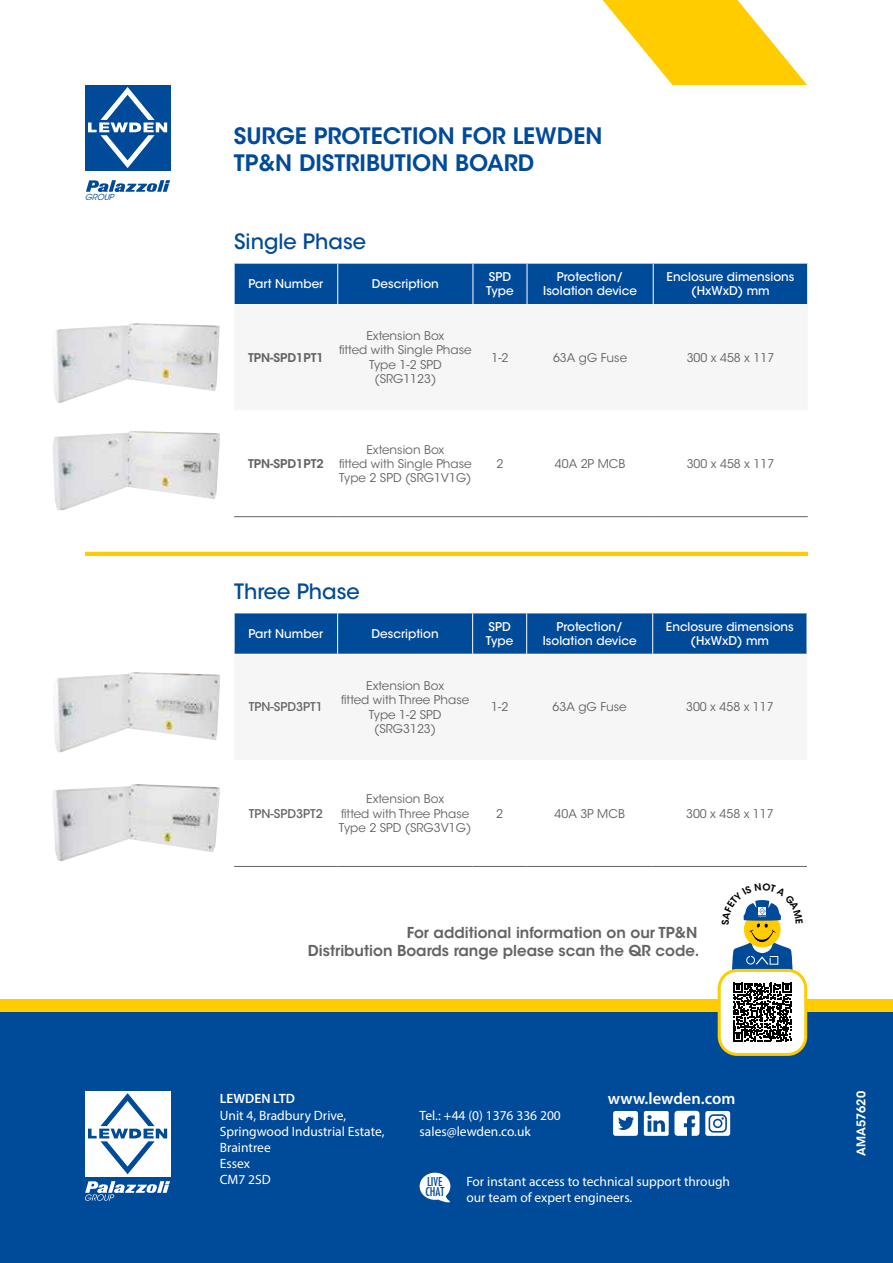
<style>
.page{position:relative;width:893px;height:1263px;background:#fff}
.page>*{position:absolute;margin:0;border:0;box-sizing:border-box;transform-origin:0 0}
.t1{font:600 22.5px/27px "ITC Avant Garde Std";color:#004a9a}
.t2{font:500 21px "ITC Avant Garde Std";color:#004a9a}
.t3{font:600 16.5px "Myriad Pro";color:#fff}
.t4{font:600 15px/18px "ITC Avant Garde Std";color:#646363;text-align:right}
.t5{font:13.5px/16.2px "Myriad Pro";color:#fff}
.t6{font:600 13.5px "Myriad Pro";color:#fff}
.t7{font:12px/14.4px "ITC Avant Garde Std";color:#646363;text-align:center}
.t8{font:500 12px/14.4px "ITC Avant Garde Std";color:#fff;text-align:center}
.t9{font:600 12px "ITC Avant Garde Std";color:#646363}
.t10{font:500 12px "ITC Avant Garde Std";color:#646363}
.t11{font:600 12px "ITC Avant Garde Std";color:#fff}
.t12{font:500 condensed 12px/10.5px "Futura LT Pro";color:#004a9a}
.t13{font:italic 8.25px "ITC Avant Garde Std";color:#004a9a}
</style>
<div class="page">
<div style="left:0;top:1009px;width:893px;height:254px;background:#004a9a"></div>
<svg style="left:86px;top:180px;width:84px;height:12px"></svg>
<div style="left:85px;top:85px;width:85px;height:85px;background:#004a9a"></div>
<svg style="left:88px;top:87px;width:79px;height:81px"></svg>
<div style="left:0;top:999px;width:893px;height:13px;background:#fc0"></div>
<svg style="left:603px;top:0;width:204px;height:85px"></svg>
<svg style="left:85px;top:1181px;width:85px;height:20px"></svg>
<div style="left:85px;top:1091px;width:85px;height:85px;background:#fff"></div>
<svg style="left:88px;top:1093px;width:79px;height:81px"></svg>
<svg style="left:420px;top:1173px;width:30px;height:30px"></svg>
<svg style="left:613px;top:1111px;width:25px;height:25px"></svg>
<svg style="left:705px;top:1111px;width:25px;height:25px"></svg>
<svg style="left:644px;top:1111px;width:55px;height:25px"></svg>
<div style="left:235px;top:264px;width:572px;height:40px;background:#004a9a"></div>
<hr style="left:337px;top:264px;width:1px;height:40px;background:#fff">
<hr style="left:473px;top:264px;width:1px;height:40px;background:#fff">
<hr style="left:527px;top:264px;width:1px;height:40px;background:#fff">
<hr style="left:653px;top:264px;width:1px;height:40px;background:#fff">
<hr style="left:234px;top:516px;width:104px;height:1px;background:#646363">
<hr style="left:338px;top:516px;width:135px;height:1px;background:#646363">
<hr style="left:473px;top:516px;width:54px;height:1px;background:#646363">
<hr style="left:527px;top:516px;width:126px;height:1px;background:#646363">
<hr style="left:653px;top:516px;width:155px;height:1px;background:#646363">
<div style="left:235px;top:613px;width:572px;height:41px;background:#004a9a"></div>
<hr style="left:337px;top:613px;width:1px;height:41px;background:#fff">
<hr style="left:472px;top:613px;width:1px;height:41px;background:#fff">
<hr style="left:526px;top:613px;width:1px;height:41px;background:#fff">
<hr style="left:652px;top:613px;width:1px;height:41px;background:#fff">
<hr style="left:234px;top:866px;width:104px;height:1px;background:#646363">
<hr style="left:338px;top:866px;width:135px;height:1px;background:#646363">
<hr style="left:473px;top:866px;width:54px;height:1px;background:#646363">
<hr style="left:527px;top:866px;width:126px;height:1px;background:#646363">
<hr style="left:653px;top:866px;width:154px;height:1px;background:#646363">
<hr style="left:85px;top:552px;width:723px;height:4px;background:#fc0">
<img style="left:53px;top:323px;width:167px;height:80px">
<img style="left:52px;top:431px;width:168px;height:79px">
<img style="left:54px;top:672px;width:166px;height:80px">
<img style="left:52px;top:784px;width:168px;height:77px">
<div style="left:719px;top:970px;width:87px;height:84px;background:#fff;border-radius:18px"></div>
<div style="left:718px;top:969px;width:89px;height:87px;border:3px solid #fc0;border-radius:18px"></div>
<svg style="left:722px;top:900px;width:81px;height:142px"></svg>
<p class="t13" style="left:85px;top:192px;width:33px">GROUP</p>
<h1 class="t1" style="left:234px;top:122px;width:370px">SURGE PROTECTION FOR LEWDEN<br>TP&amp;N DISTRIBUTION BOARD</h1>
<h2 class="t2" style="left:234px;top:229px;width:133px">Single Phase</h2>
<p class="t8" style="left:248px;top:277px;width:76px">Part Number</p>
<p class="t8" style="left:372px;top:277px;width:69px">Description</p>
<p class="t8" style="left:486px;top:270px;width:29px;text-align:left">SPD<br>Type</p>
<p class="t8" style="left:543px;top:270px;width:95px">Protection/<br>Isolation device</p>
<p class="t8" style="left:666px;top:270px;width:129px">Enclosure dimensions (HxWxD) mm</p>
<p class="t9" style="left:248px;top:350px;width:77px">TPN-SPD1PT1</p>
<p class="t7" style="left:339px;top:329px;width:134px">Extension Box<br>fitted with Single Phase<br>Type 1-2 SPD (SRG1123)</p>
<p class="t7" style="left:491px;top:350px;width:19px">1-2</p>
<p class="t7" style="left:553px;top:350px;width:76px">63A gG Fuse</p>
<p class="t7" style="left:687px;top:350px;width:89px">300 x 458 x 117</p>
<p class="t9" style="left:248px;top:456px;width:77px">TPN-SPD1PT2</p>
<p class="t7" style="left:339px;top:442px;width:134px">Extension Box<br>fitted with Single Phase<br>Type 2 SPD (SRG1V1G)</p>
<p class="t7" style="left:497px;top:457px;width:8px">2</p>
<p class="t7" style="left:555px;top:457px;width:72px">40A 2P MCB</p>
<p class="t7" style="left:687px;top:457px;width:89px">300 x 458 x 117</p>
<h2 class="t2" style="left:234px;top:578px;width:127px">Three Phase</h2>
<p class="t8" style="left:248px;top:626px;width:76px">Part Number</p>
<p class="t8" style="left:372px;top:626px;width:69px">Description</p>
<p class="t8" style="left:486px;top:619px;width:29px;text-align:left">SPD<br>Type</p>
<p class="t8" style="left:543px;top:619px;width:95px">Protection/<br>Isolation device</p>
<p class="t8" style="left:666px;top:619px;width:129px">Enclosure dimensions (HxWxD) mm</p>
<p class="t10" style="left:249px;top:700px;width:75px">TPN-SPD3PT1</p>
<p class="t7" style="left:341px;top:678px;width:130px">Extension Box<br>fitted with Three Phase<br>Type 1-2 SPD (SRG3123)</p>
<p class="t7" style="left:491px;top:700px;width:19px">1-2</p>
<p class="t7" style="left:553px;top:700px;width:76px">63A gG Fuse</p>
<p class="t7" style="left:686px;top:700px;width:89px">300 x 458 x 117</p>
<p class="t10" style="left:249px;top:806px;width:75px">TPN-SPD3PT2</p>
<p class="t7" style="left:339px;top:792px;width:134px">Extension Box<br>fitted with Three Phase<br>Type 2 SPD (SRG3V1G)</p>
<p class="t7" style="left:496px;top:806px;width:8px">2</p>
<p class="t7" style="left:554px;top:806px;width:72px">40A 3P MCB</p>
<p class="t7" style="left:686px;top:806px;width:89px">300 x 458 x 117</p>
<p class="t4" style="left:308px;top:924px;width:393px">For additional information on our TP&amp;N<br>Distribution Boards range please scan the QR code.</p>
<p class="t6" style="left:220px;top:1090px;width:77px">LEWDEN LTD</p>
<h3 class="t3" style="left:608px;top:1087px;width:129px">www.lewden.com</h3>
<p class="t5" style="left:220px;top:1107px;width:166px">Unit 4, Bradbury Drive,<br>Springwood Industrial Estate,<br>Braintree<br>Essex<br>CM7 2SD</p>
<p class="t5" style="left:420px;top:1107px;width:143px">Tel.: +44 (0) 1376 336 200 sales@lewden.co.uk</p>
<p class="t5" style="left:466px;top:1173px;width:265px">For instant access to technical support through our team of expert engineers.</p>
<p class="t12" style="left:425px;top:1176px;width:20px">LIVE<br>CHAT</p>
<p class="t11" style="left:853px;top:1156px;width:66px;rotate:-90deg">AMA57620</p>
</div>
